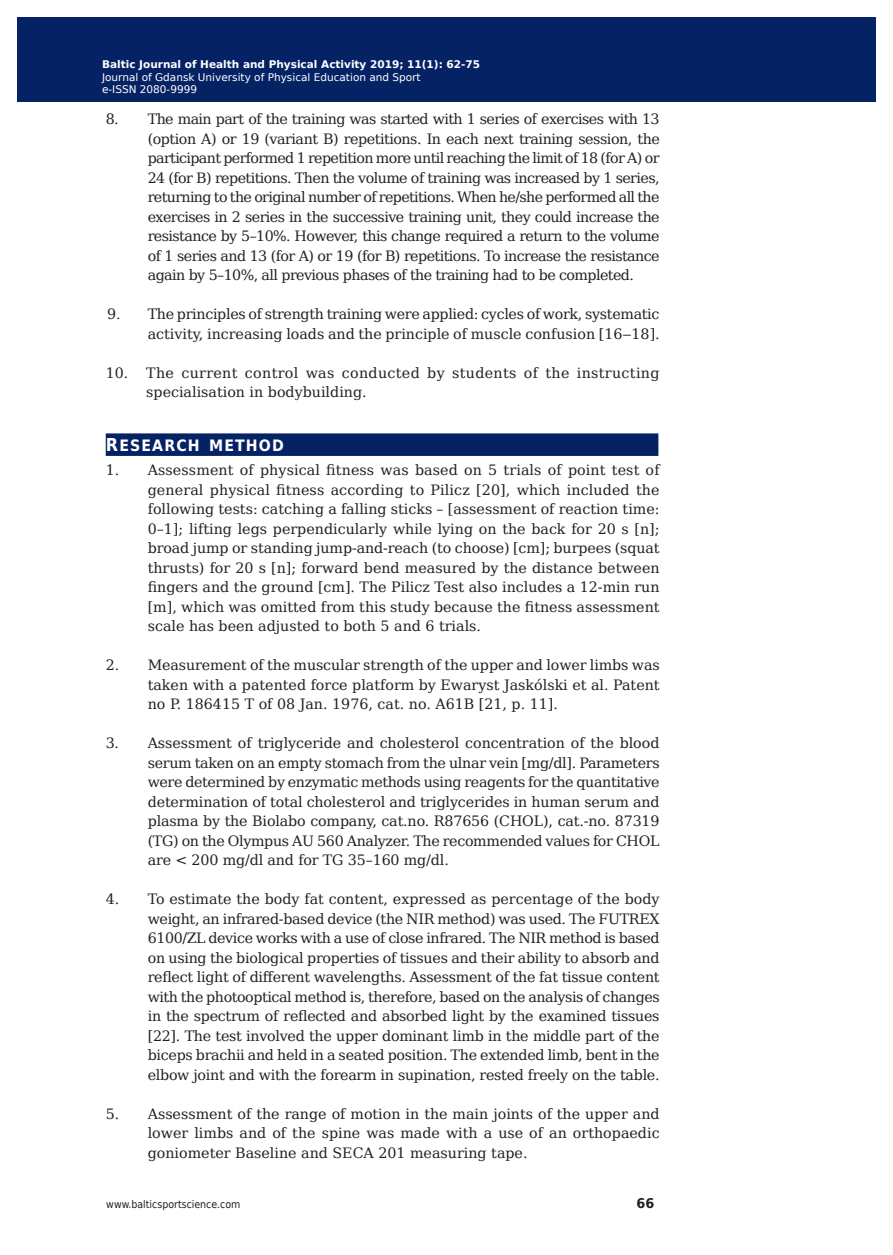
<style>
.page{position:relative;width:893px;height:1255px;background:#fff}
.page>*{position:absolute;margin:0;border:0;box-sizing:border-box;transform-origin:0 0}
.t1{font:700 15.75px "DejaVu Sans Condensed";letter-spacing:.07em;color:#fff}
.t2{font:14.25px/19.5px "DejaVu Serif";color:#231f20;text-align:justify}
.t3{font:14.25px/19.5px "DejaVu Serif";letter-spacing:-.02em;color:#231f20;text-align:right}
.t4{font:14.25px/19.5px "DejaVu Serif";letter-spacing:.025em;color:#231f20}
.t5{font:700 13.35px "DejaVu Sans";color:#231f20;scale:.96 1}
.t6{font:10.5px/12.6px "DejaVu Sans";color:#fff}
.t7{font:700 10.5px "DejaVu Sans";color:#fff}
.t8{font:10.5px "DejaVu Sans Condensed";color:#231f20}
.s1{font-size:17.85px}
</style>
<div class="page">
<div style="left:106px;top:433px;width:552px;height:23px;background:#052265"></div>
<div style="left:17px;top:17px;width:855px;height:85px;background:#052265"></div>
<p class="t7" style="left:108px;top:55px;width:358px">Baltic Journal of Health and Physical Activity 2014; 1(1): 1-4</p>
<p class="t6" style="left:108px;top:70px;width:320px">Journal of Gdansk University of Physical Education and Sport e-I SN 2080-</p>
<p class="t7" style="left:102px;top:56px;width:380px">Baltic Journal of Health and Physical Activity 2019; 11(1): 62-75</p>
<p class="t6" style="left:102px;top:70px;width:320px">Journal of Gdansk University of Physical Education and Sport</p>
<p class="t6" style="left:102px;top:83px;width:102px">e-ISSN 2080-99999</p>
<p class="t2" style="left:148px;top:109px;width:514px;text-indent:-42px">8. The main part of the training was started with 1 series of exercises with 13 (option A) or 19 (variant B) repetitions. In each next training session, the participant performed 1 repetition more until reaching the limit of 18 (for A) or 24 (for B) repetitions. Then the volume of training was increased by 1 series, returning to the original number of repetitions. When he/she performed all the exercises in 2 series in the successive training unit, they could increase the resistance by 5–10%. However, this change required a return to the volume of 1 series and 13 (for A) or 19 (for B) repetitions. To increase the resistance again by 5–10%, all previous phases of the training had to be completed.</p>
<p class="t3" style="left:107px;top:304px;width:554px">9. The principles of strength training were applied: cycles of work, systematic activity, increasing loads and the principle of muscle confusion [16‒18].</p>
<p class="t4" style="left:146px;top:362px;width:515px;text-indent:-40px">10. The current control was conducted by students of the instructing specialisation in bodybuilding.</p>
<p class="t1" style="left:106px;top:433px;width:180px"><span class="s1">R</span>ESEARCH METHOD</p>
<p class="t2" style="left:148px;top:460px;width:513px;text-indent:-42px">1. Assessment of physical fitness was based on 5 trials of point test of general physical fitness according to Pilicz [20], which included the following tests: catching a falling sticks – [assessment of reaction time:<br>0–1]; lifting legs perpendicularly while lying on the back for 20 s [n]; broad jump or standing jump-and-reach (to choose) [cm]; burpees (squat thrusts) for 20 s [n]; forward bend measured by the distance between fingers and the ground [cm]. The Pilicz Test also includes a 12-min run [m], which was omitted from this study because the fitness assessment scale has been adjusted to both 5 and 6 trials.</p>
<p class="t2" style="left:148px;top:655px;width:513px;text-indent:-42px">2. Measurement of the muscular strength of the upper and lower limbs was taken with a patented force platform by Ewaryst Jaskólski et al. Patent no P. 186415 T of 08 Jan. 1976, cat. no. A61B [21, p. 11].</p>
<p class="t2" style="left:148px;top:733px;width:513px;text-indent:-42px">3. Assessment of triglyceride and cholesterol concentration of the blood serum taken on an empty stomach from the ulnar vein [mg/dl]. Parameters were determined by enzymatic methods using reagents for the quantitative determination of total cholesterol and triglycerides in human serum and plasma by the Biolabo company, cat.no. R87656 (CHOL), cat.-no. 87319 (TG) on the Olympus AU 560 Analyzer. The recommended values for CHOL are &lt; 200 mg/dl and for TG 35–160 mg/dl.</p>
<p class="t2" style="left:148px;top:889px;width:513px;text-indent:-42px">4. To estimate the body fat content, expressed as percentage of the body weight, an infrared-based device (the NIR method) was used. The FUTREX 6100/ZL device works with a use of close infrared. The NIR method is based on using the biological properties of tissues and their ability to absorb and reflect light of different wavelengths. Assessment of the fat tissue content with the photooptical method is, therefore, based on the analysis of changes in the spectrum of reflected and absorbed light by the examined tissues [22]. The test involved the upper dominant limb in the middle part of the biceps brachii and held in a seated position. The extended limb, bent in the elbow joint and with the forearm in supination, rested freely on the table.</p>
<p class="t2" style="left:148px;top:1103px;width:513px;text-indent:-42px">5. Assessment of the range of motion in the main joints of the upper and lower limbs and of the spine was made with a use of an orthopaedic goniometer Baseline and SECA 201 measuring tape.</p>
<p class="t8" style="left:106px;top:1195px;width:136px">www.balticsportscience.com</p>
<p class="t5" style="left:636px;top:1192px;width:20px">66</p>
</div>
